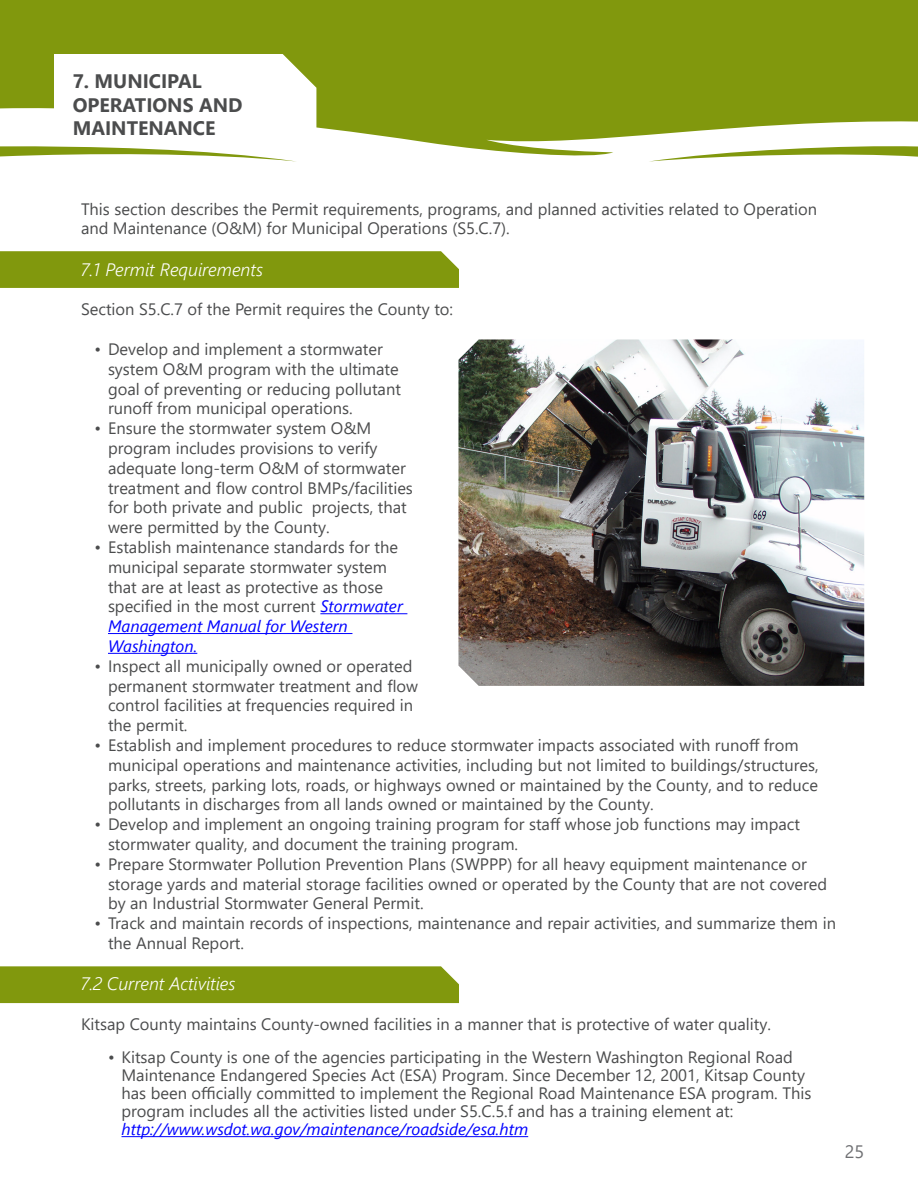
<style>
.page{position:relative;width:918px;height:1188px;background:#fff}
.page>*{position:absolute;margin:0;border:0;box-sizing:border-box;transform-origin:0 0}
.t1{font:700 19.5px/23.4px "Segoe UI";color:#4b4c4d}
.t2{font:italic 300 18px "Segoe UI";color:#fff}
.t3{font:18px "Segoe UI";color:#6f7073}
.t4{font:16.5px/19.8px "Segoe UI";color:#4b4c4d}
.s1{font-style:italic;color:#00f}
</style>
<div class="page">
<div style="left:0;top:966px;width:459px;height:37px;background:#81980d"></div>
<div style="left:0;top:251px;width:459px;height:37px;background:#81980d"></div>
<hr style="left:320px;top:613px;width:87px;height:1px;background:#00f">
<hr style="left:108px;top:633px;width:244px;height:1px;background:#00f">
<hr style="left:108px;top:653px;width:89px;height:1px;background:#00f">
<hr style="left:122px;top:1136px;width:406px;height:1px;background:#00f">
<img style="left:458px;top:339px;width:406px;height:347px">
<svg style="left:0;top:0;width:918px;height:156px;background:#8ca123"></svg>
<svg style="left:649px;top:145px;width:269px;height:17px"></svg>
<svg style="left:0;top:54px;width:316px;height:108px"></svg>
<p class="t1" style="left:73px;top:68px;width:171px">7. MUNICIPAL<br>OPERATIONS AND<br>MAINTENANCE</p>
<p class="t4" style="left:81px;top:197px;width:738px">This section describes the Permit requirements, programs, and planned activities related to Operation and Maintenance (O&amp;M) for Municipal Operations (S5.C.7).</p>
<p class="t2" style="left:81px;top:252px;width:184px">7.1 Permit Requirements</p>
<p class="t4" style="left:81px;top:298px;width:374px">Section S5.C.7 of the Permit requires the County to:</p>
<p class="t4" style="left:108px;top:338px;width:294px;text-indent:-14px">• Develop and implement a stormwater system O&amp;M program with the ultimate goal of preventing or reducing pollutant runoff from municipal operations.</p>
<p class="t4" style="left:108px;top:417px;width:306px;text-indent:-14px">• Ensure the stormwater system O&amp;M program includes provisions to verify adequate long-term O&amp;M of stormwater treatment and flow control BMPs/facilities for both private and public projects, that were permitted by the County.</p>
<p class="t4" style="left:108px;top:536px;width:296px;text-indent:-14px">• Establish maintenance standards for the municipal separate stormwater system that are at least as protective as those specified in the most current <span class="s1">Stormwater Management Manual for Western Washington.</span></p>
<p class="t4" style="left:108px;top:654px;width:312px;text-indent:-14px">• Inspect all municipally owned or operated permanent stormwater treatment and flow control facilities at frequencies required in the permit.</p>
<p class="t4" style="left:108px;top:734px;width:712px;text-indent:-14px">• Establish and implement procedures to reduce stormwater impacts associated with runoff from municipal operations and maintenance activities, including but not limited to buildings/structures, parks, streets, parking lots, roads, or highways owned or maintained by the County, and to reduce pollutants in discharges from all lands owned or maintained by the County.</p>
<p class="t4" style="left:108px;top:813px;width:694px;text-indent:-14px">• Develop and implement an ongoing training program for staff whose job functions may impact stormwater quality, and document the training program.</p>
<p class="t4" style="left:108px;top:852px;width:721px;text-indent:-14px">• Prepare Stormwater Pollution Prevention Plans (SWPPP) for all heavy equipment maintenance or storage yards and material storage facilities owned or operated by the County that are not covered by an Industrial Stormwater General Permit.</p>
<p class="t4" style="left:108px;top:912px;width:730px;text-indent:-14px">• Track and maintain records of inspections, maintenance and repair activities, and summarize them in the Annual Report.</p>
<p class="t2" style="left:81px;top:967px;width:156px">7.2 Current Activities</p>
<p class="t4" style="left:81px;top:1013px;width:691px">Kitsap County maintains County-owned facilities in a manner that is protective of water quality.</p>
<p class="t4" style="left:122px;top:1047px;width:691px;line-height:18px;text-indent:-14px">• Kitsap County is one of the agencies participating in the Western Washington Regional Road Maintenance Endangered Species Act (ESA) Program. Since December 12, 2001, Kitsap County has been officially committed to implement the Regional Road Maintenance ESA program. This program includes all the activities listed under S5.C.5.f and has a training element at: <span class="s1">http://www.wsdot.wa.gov/maintenance/roadside/esa.htm</span></p>
<p class="t3" style="left:845px;top:1135px;width:21px">25</p>
</div>
